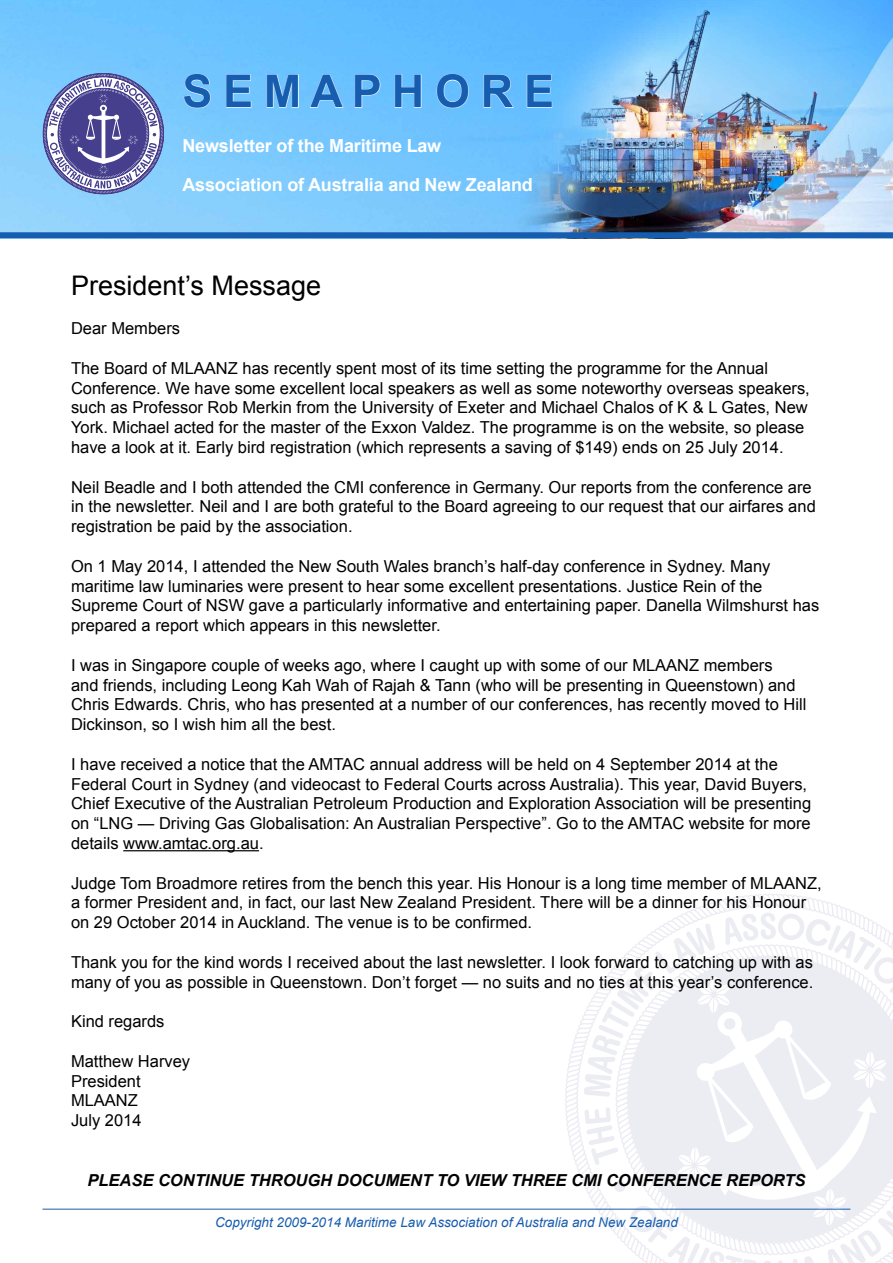
<style>
.page{position:relative;width:893px;height:1263px;background:#fff}
.page>*{position:absolute;margin:0;border:0;box-sizing:border-box;transform-origin:0 0}
.t1{font:700 45px "Arial";color:#175daf}
.t2{font:27px "Arial";color:#000}
.t3{font:700 18px/39px "Arial";letter-spacing:-.01em;color:#fff}
.t4{font:16.5px/19.8px "Arial";color:#000}
.t5{font:italic 700 16.5px "Arial";color:#000}
.t6{font:italic 13.5px "Arial";color:#175daf}
</style>
<div class="page">
<svg style="left:564px;top:1015px;width:20px;height:194px"></svg>
<svg style="left:697px;top:894px;width:148px;height:14px"></svg>
<svg style="left:584px;top:912px;width:309px;height:351px"></svg>
<hr style="left:43px;top:1209px;width:807px;height:1px;background:#175daf">
<img style="left:0;top:0;width:893px;height:232px">
<svg style="left:43px;top:73px;width:121px;height:121px;background:#7b87bd"></svg>
<div style="left:0;top:232px;width:893px;height:6px;background:#175daf"></div>
<svg style="left:183px;top:74px;width:28px;height:34px"></svg>
<svg style="left:226px;top:74px;width:26px;height:34px"></svg>
<svg style="left:266px;top:74px;width:33px;height:34px"></svg>
<svg style="left:309px;top:74px;width:35px;height:34px"></svg>
<svg style="left:354px;top:74px;width:27px;height:34px"></svg>
<svg style="left:394px;top:74px;width:28px;height:34px"></svg>
<svg style="left:436px;top:74px;width:33px;height:34px"></svg>
<svg style="left:483px;top:74px;width:31px;height:34px"></svg>
<svg style="left:526px;top:74px;width:26px;height:34px"></svg>
<hr style="left:123px;top:850px;width:136px;height:1px;background:#000">
<h1 class="t1" style="left:182px;top:61px;width:373px">S E M A P H O R E</h1>
<p class="t3" style="left:182px;top:126px;width:352px">Newsletter of the Maritime Law<br>Association of Australia and New Zealand</p>
<h2 class="t2" style="left:71px;top:267px;width:252px">President’s Message</h2>
<p class="t4" style="left:71px;top:319px;width:111px">Dear Members</p>
<p class="t4" style="left:71px;top:358px;width:740px">The Board of MLAANZ has recently spent most of its time setting the programme for the Annual Conference. We have some excellent local speakers as well as some noteworthy overseas speakers, such as Professor Rob Merkin from the University of Exeter and Michael Chalos of K &amp; L Gates, New York. Michael acted for the master of the Exxon Valdez. The programme is on the website, so please have a look at it. Early bird registration (which represents a saving of $149) ends on 25 July 2014.</p>
<p class="t4" style="left:71px;top:477px;width:746px">Neil Beadle and I both attended the CMI conference in Germany. Our reports from the conference are in the newsletter. Neil and I are both grateful to the Board agreeing to our request that our airfares and registration be paid by the association.</p>
<p class="t4" style="left:71px;top:556px;width:750px">On 1 May 2014, I attended the New South Wales branch’s half-day conference in Sydney. Many maritime law luminaries were present to hear some excellent presentations. Justice Rein of the Supreme Court of NSW gave a particularly informative and entertaining paper. Danella Wilmshurst has prepared a report which appears in this newsletter.</p>
<p class="t4" style="left:71px;top:655px;width:737px">I was in Singapore couple of weeks ago, where I caught up with some of our MLAANZ members<br>and friends, including Leong Kah Wah of Rajah &amp; Tann (who will be presenting in Queenstown) and Chris Edwards. Chris, who has presented at a number of our conferences, has recently moved to Hill Dickinson, so I wish him all the best.</p>
<p class="t4" style="left:71px;top:754px;width:742px">I have received a notice that the AMTAC annual address will be held on 4 September 2014 at the Federal Court in Sydney (and videocast to Federal Courts across Australia). This year, David Buyers, Chief Executive of the Australian Petroleum Production and Exploration Association will be presenting on “LNG — Driving Gas Globalisation: An Australian Perspective”. Go to the AMTAC website for more details www.amtac.org.au.</p>
<p class="t4" style="left:71px;top:873px;width:752px">Judge Tom Broadmore retires from the bench this year. His Honour is a long time member of MLAANZ, a former President and, in fact, our last New Zealand President. There will be a dinner for his Honour on 29 October 2014 in Auckland. The venue is to be confirmed.</p>
<p class="t4" style="left:71px;top:952px;width:744px">Thank you for the kind words I received about the last newsletter. I look forward to catching up with as many of you as possible in Queenstown. Don’t forget — no suits and no ties at this year’s conference.</p>
<p class="t4" style="left:71px;top:1012px;width:95px">Kind regards</p>
<p class="t4" style="left:71px;top:1051px;width:121px">Matthew Harvey<br>President<br>MLAANZ<br>July 2014</p>
<p class="t5" style="left:87px;top:1169px;width:720px">PLEASE CONTINUE THROUGH DOCUMENT TO VIEW THREE CMI CONFERENCE REPORTS</p>
<p class="t6" style="left:215px;top:1213px;width:464px">Copyright 2009-2014 Maritime Law Association of Australia and New Zealand</p>
</div>
